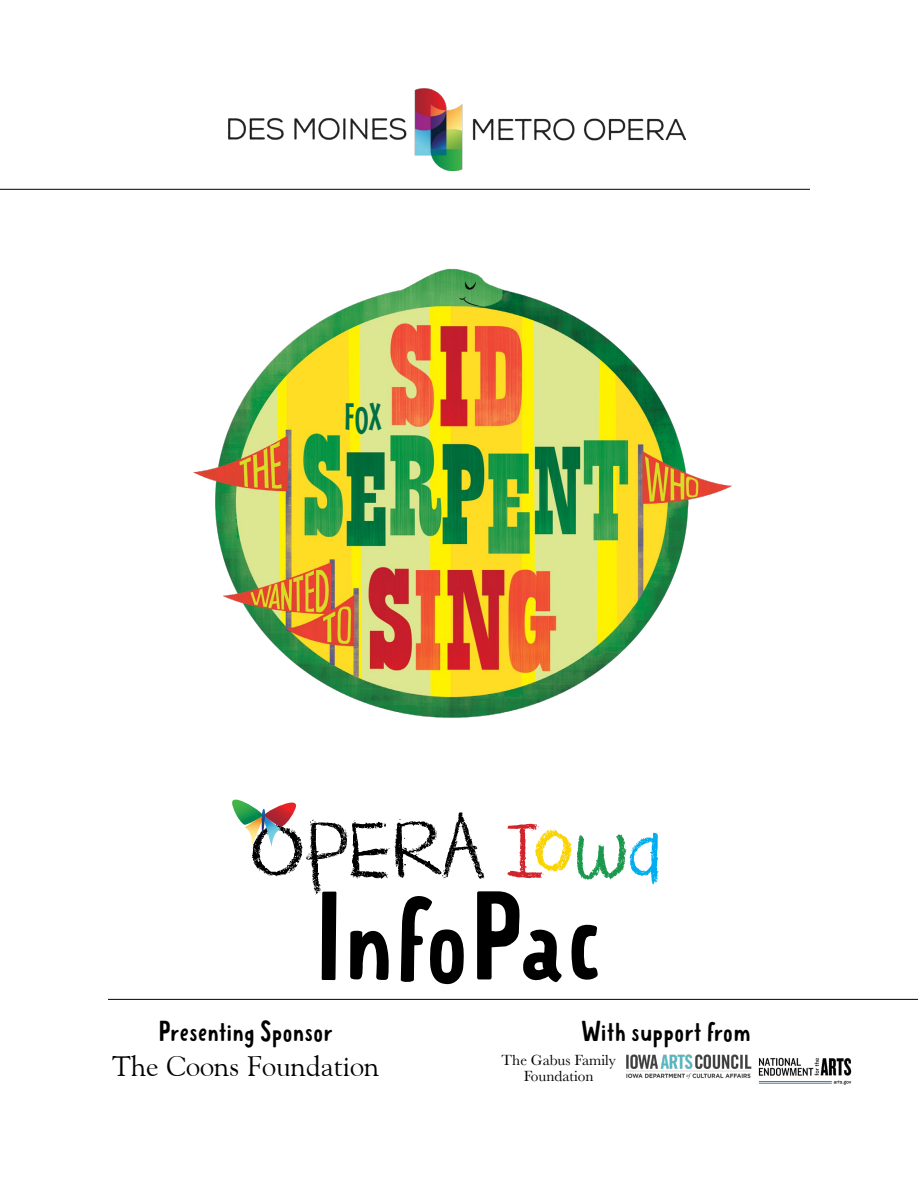
<style>
.page{position:relative;width:918px;height:1188px;background:#fff}
.page>*{position:absolute;margin:0;border:0;box-sizing:border-box;transform-origin:0 0}
.t1{font:700 105px "Little Dinosaur";color:#000}
.t2{font:94.8px "Crayon Crumble";color:#000}
.t3{font:700 40.5px "Cafeteria";color:#006f45;scale:.75 1}
.t4{font:28.5px "Carnegie";color:#000}
.t5{font:700 24px "Little Dinosaur";color:#000}
.t6{font:15.3px "Baskerville";color:#000}
.s1{color:#d2232a}
.s2{color:#fad400}
.s3{color:#1a984d}
.s4{color:#00aeef}
</style>
<div class="page">
<img style="left:758px;top:1057px;width:94px;height:28px">
<img style="left:626px;top:1054px;width:126px;height:25px">
<hr style="left:0;top:189px;width:810px;height:1px;background:#000">
<hr style="left:108px;top:999px;width:810px;height:1px;background:#000">
<img style="left:228px;top:88px;width:457px;height:82px">
<svg style="left:232px;top:800px;width:64px;height:47px"></svg>
<img style="left:193px;top:268px;width:539px;height:450px">
<h3 class="t3" style="left:345px;top:391px;width:51px">FOX</h3>
<h2 class="t2" style="left:248px;top:793px;width:414px">OPERA <span class="s1">I</span><span class="s2">o</span><span class="s3">w</span><span class="s4">a</span></h2>
<h1 class="t1" style="left:314px;top:862px;width:289px">InfoPac</h1>
<p class="t5" style="left:159px;top:1014px;width:176px">Presenting Sponsor</p>
<p class="t6" style="left:501px;top:1051px;width:116px">The Gabus Family</p>
<p class="t5" style="left:581px;top:1014px;width:171px">With support from</p>
<p class="t4" style="left:112px;top:1049px;width:269px">The Coons Foundation</p>
<p class="t6" style="left:524px;top:1066px;width:71px">Foundation</p>
</div>
